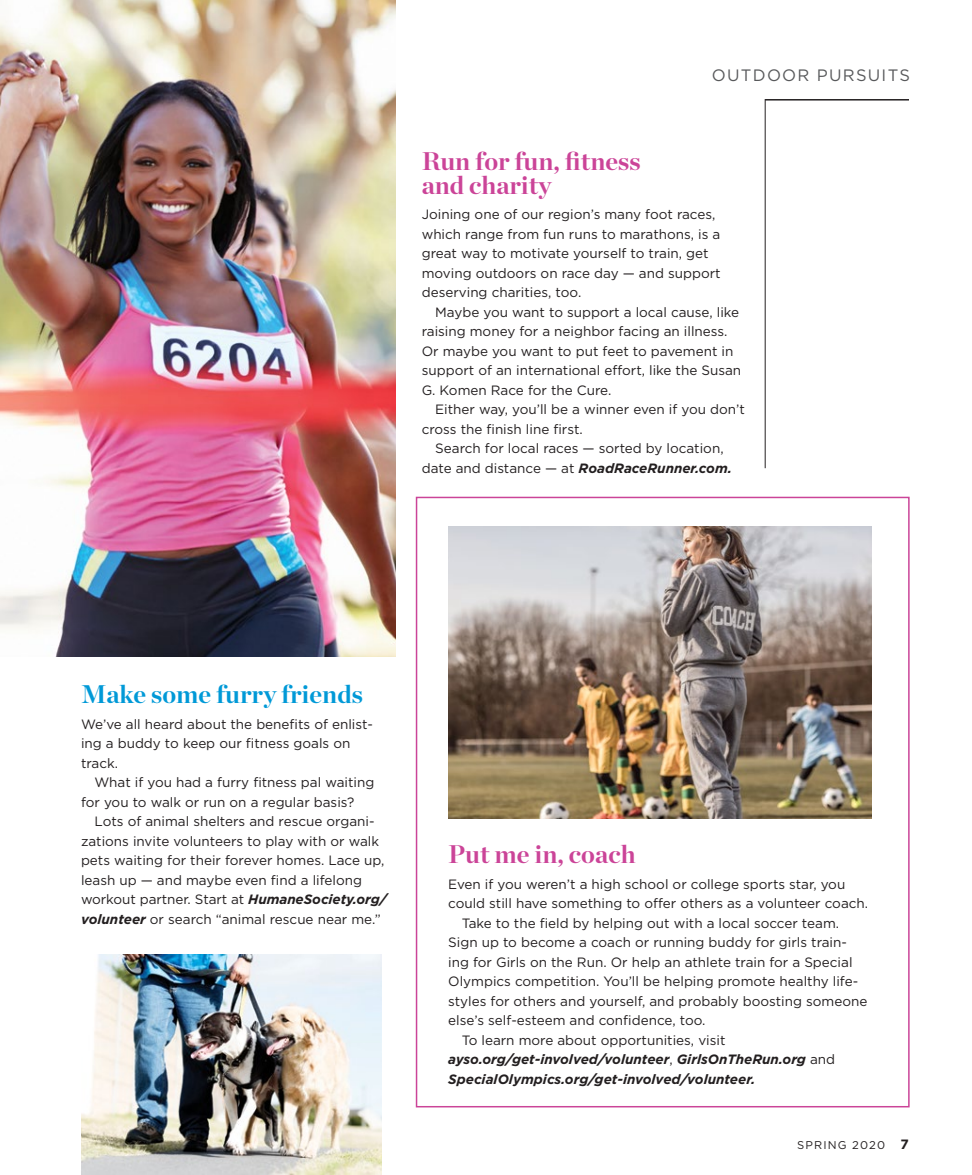
<style>
.page{position:relative;width:972px;height:1175px;background:#fff}
.page>*{position:absolute;margin:0;border:0;box-sizing:border-box;transform-origin:0 0}
.t1{font:700 25.5px/24px "Chronicle Display";color:#cb4498}
.t2{font:700 25.5px "Chronicle Display";color:#0099d7}
.t3{font:16.5px "Gotham";letter-spacing:.075em;color:#58595b}
.t4{font:13.5px/19.5px "Gotham";color:#231f20}
.t5{font:italic 700 13.5px "Gotham";color:#231f20}
.t6{font:11.25px "Gotham";letter-spacing:.1em;color:#231f20}
.s1{font-weight:400;font-style:normal}
.s2{font-weight:700;font-style:italic}
.s3{font-weight:700;font-size:13.5px}
</style>
<div class="page">
<hr style="left:765px;top:99px;width:144px;height:1px;background:#231f20">
<hr style="left:765px;top:99px;width:1px;height:369px;background:#231f20">
<div style="left:416px;top:496px;width:494px;height:611px;border:2px solid #cb4498"></div>
<img style="left:0;top:0;width:396px;height:656px">
<img style="left:81px;top:954px;width:301px;height:220px">
<img style="left:448px;top:526px;width:423px;height:292px">
<p class="t3" style="left:712px;top:64px;width:199px">OUTDOOR PURSUITS</p>
<h1 class="t1" style="left:422px;top:149px;width:220px">Run for fun, fitness and charity</h1>
<p class="t4" style="left:422px;top:204px;width:300px">Joining one of our region’s many foot races, which range from fun runs to marathons, is a great way to motivate yourself to train, get moving outdoors on race day — and support deserving charities, too.</p>
<p class="t4" style="left:422px;top:302px;width:321px;text-indent:14px">Maybe you want to support a local cause, like raising money for a neighbor facing an illness.<br>Or maybe you want to put feet to pavement in support of an international effort, like the Susan G. Komen Race for the Cure.</p>
<p class="t4" style="left:435px;top:399px;width:311px">Either way, you’ll be a winner even if you don’t</p>
<p class="t4" style="left:422px;top:419px;width:163px">cross the finish line first.</p>
<p class="t4" style="left:435px;top:438px;width:290px">Search for local races — sorted by location,</p>
<p class="t5" style="left:422px;top:459px;width:312px"><span class="s1">date and distance — at</span> RoadRaceRunner.com.</p>
<h1 class="t2" style="left:81px;top:679px;width:283px">Make some furry friends</h1>
<p class="t4" style="left:81px;top:714px;width:294px">We’ve all heard about the benefits of enlist&shy;ing a buddy to keep our fitness goals on track.</p>
<p class="t4" style="left:81px;top:772px;width:295px;text-indent:14px">What if you had a furry fitness pal waiting for you to walk or run on a regular basis?</p>
<p class="t4" style="left:81px;top:811px;width:307px;text-indent:14px">Lots of animal shelters and rescue organi&shy;zations invite volunteers to play with or walk pets waiting for their forever homes. Lace up, leash up — and maybe even find a lifelong workout partner. Start at <span class="s2">HumaneSociety.org/ volunteer</span> or search “animal rescue near me.”</p>
<h1 class="t1" style="left:448px;top:842px;width:189px">Put me in, coach</h1>
<p class="t4" style="left:448px;top:873px;width:399px">Even if you weren’t a high school or college sports star, you</p>
<p class="t4" style="left:448px;top:893px;width:421px">could still have something to offer others as a volunteer coach.</p>
<p class="t4" style="left:462px;top:912px;width:379px">Take to the field by helping out with a local soccer team.</p>
<p class="t4" style="left:448px;top:932px;width:400px">Sign up to become a coach or running buddy for girls train-</p>
<p class="t4" style="left:448px;top:951px;width:406px">ing for Girls on the Run. Or help an athlete train for a Special</p>
<p class="t4" style="left:448px;top:971px;width:412px">Olympics competition. You’ll be helping promote healthy life-</p>
<p class="t4" style="left:448px;top:990px;width:421px">styles for others and yourself, and probably boosting someone</p>
<p class="t4" style="left:448px;top:1010px;width:259px">else’s self-esteem and confidence, too.</p>
<p class="t4" style="left:462px;top:1029px;width:265px">To learn more about opportunities, visit</p>
<p class="t5" style="left:448px;top:1050px;width:388px">ayso.org/get-involved/volunteer<span class="s1">,</span> GirlsOnTheRun.org <span class="s1">and</span></p>
<p class="t5" style="left:448px;top:1070px;width:309px">SpecialOlympics.org/get-involved/volunteer.</p>
<p class="t6" style="left:797px;top:1137px;width:113px">SPRING 2020 <span class="s3">7</span></p>
</div>
